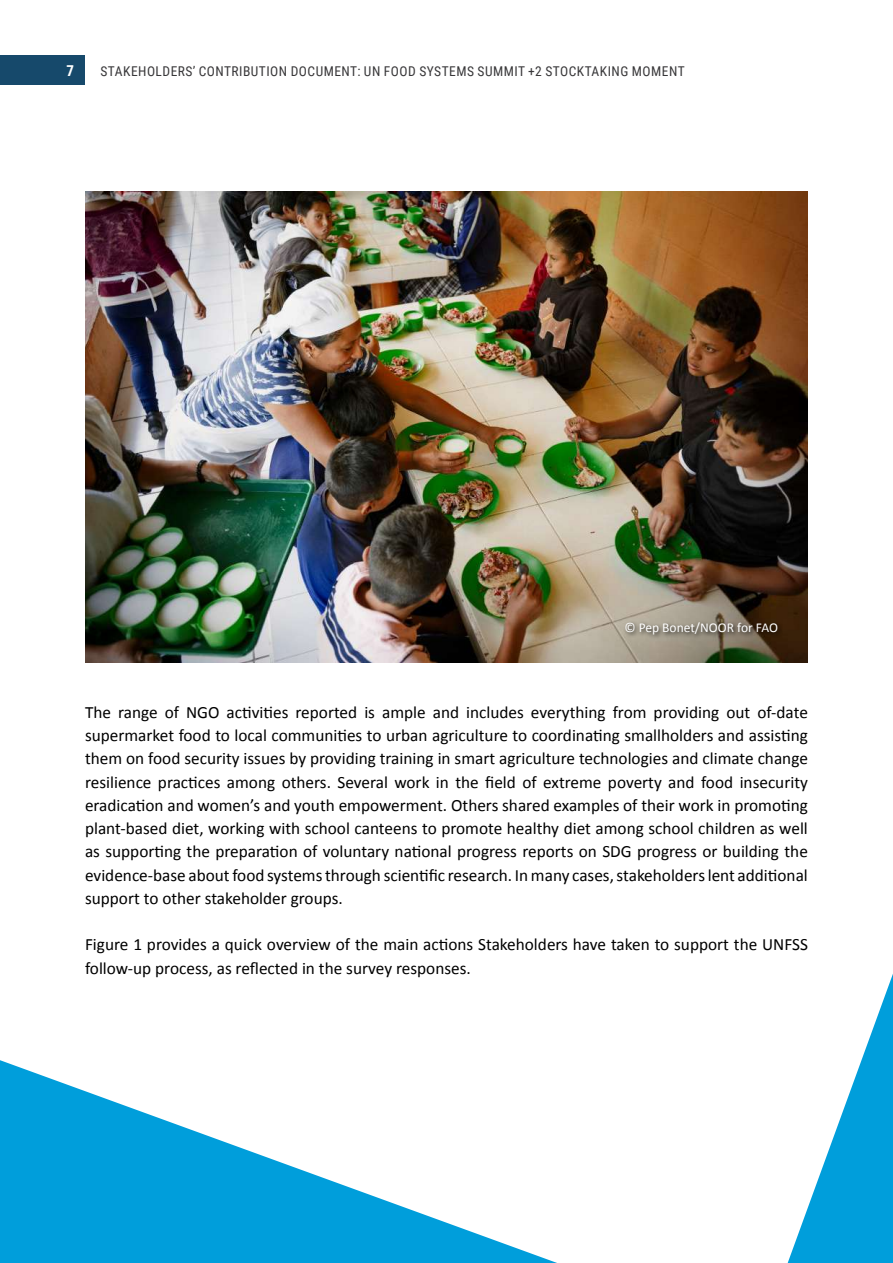
<style>
.page{position:relative;width:893px;height:1263px;background:#fff}
.page>*{position:absolute;margin:0;border:0;box-sizing:border-box;transform-origin:0 0}
.t1{font:17.25px/23.2px "Calibri";color:#000;text-align:justify}
.t2{font:700 15px "Roboto Condensed";color:#fff}
.t3{font:13.5px "Roboto Condensed";letter-spacing:.035em;color:#383739}
.t4{font:13.5px "Calibri";color:#fff}
</style>
<div class="page">
<svg style="left:788px;top:974px;width:105px;height:289px"></svg>
<svg style="left:0;top:1060px;width:557px;height:203px"></svg>
<div style="left:0;top:55px;width:85px;height:30px;background:#16496b"></div>
<img style="left:85px;top:191px;width:723px;height:471px">
<div style="left:623px;top:620px;width:160px;height:20px;background:#000;opacity:.75"></div>
<p class="t2" style="left:66px;top:60px;width:9px">7</p>
<p class="t3" style="left:101px;top:62px;width:586px">STAKEHOLDERS’ CONTRIBUTION DOCUMENT: UN FOOD SYSTEMS SUMMIT +2 STOCKTAKING MOMENT</p>
<p class="t4" style="left:624px;top:619px;width:155px">© Pep Bonet/NOOR for FAO</p>
<p class="t1" style="left:85px;top:700px;width:724px">The range of NGO activities reported is ample and includes everything from providing out of-date supermarket food to local communities to urban agriculture to coordinating smallholders and assisting them on food security issues by providing training in smart agriculture technologies and climate change resilience practices among others. Several work in the field of extreme poverty and food insecurity eradication and women’s and youth empowerment. Others shared examples of their work in promoting plant-based diet, working with school canteens to promote healthy diet among school children as well as supporting the preparation of voluntary national progress reports on SDG progress or building the evidence-base about food systems through scientific research. In many cases, stakeholders lent additional support to other stakeholder groups.</p>
<p class="t1" style="left:85px;top:932px;width:724px">Figure 1 provides a quick overview of the main actions Stakeholders have taken to support the UNFSS follow-up process, as reflected in the survey responses.</p>
</div>
